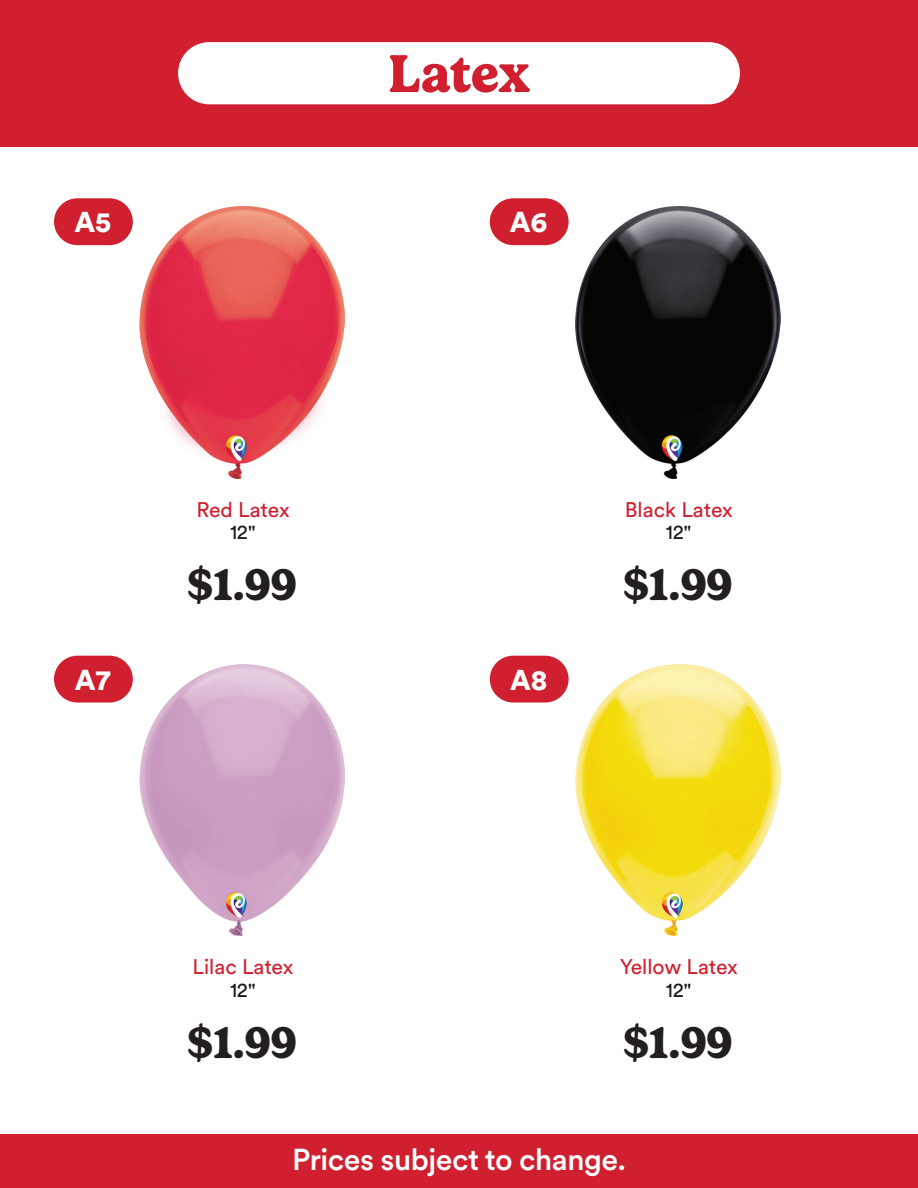
<style>
.page{position:relative;width:918px;height:1188px;background:#fff}
.page>*{position:absolute;margin:0;border:0;box-sizing:border-box;transform-origin:0 0}
.t1{font:700 54px "Gelica";letter-spacing:-.005em;color:#d0202f}
.t2{font:700 45px "Gelica";color:#231f20}
.t3{font:500 30px "Circular XX";letter-spacing:-.015em;color:#fff}
.t4{font:900 28.5px "Circular XX";color:#fff}
.t5{font:21px "Circular XX";letter-spacing:-.005em;color:#d0202f}
.t6{font:20.25px "Circular XX";letter-spacing:-.015em;color:#191a19}
</style>
<div class="page">
<div style="left:0;top:0;width:918px;height:146px;background:#d0202f"></div>
<div style="left:178px;top:42px;width:562px;height:62px;background:#fff;border-radius:31px"></div>
<div style="left:0;top:1134px;width:918px;height:54px;background:#d0202f"></div>
<div style="left:54px;top:198px;width:79px;height:47px;background:#d0202f;border-radius:23px"></div>
<img style="left:140px;top:207px;width:205px;height:271px">
<div style="left:490px;top:198px;width:79px;height:47px;background:#d0202f;border-radius:23px"></div>
<img style="left:575px;top:207px;width:205px;height:271px">
<div style="left:54px;top:656px;width:79px;height:47px;background:#d0202f;border-radius:23px"></div>
<img style="left:140px;top:664px;width:205px;height:272px">
<div style="left:490px;top:656px;width:79px;height:47px;background:#d0202f;border-radius:23px"></div>
<img style="left:575px;top:664px;width:205px;height:272px">
<h3 class="t4" style="left:75px;top:202px;width:38px">A5</h3>
<h1 class="t1" style="left:388px;top:42px;width:144px">Latex</h1>
<h3 class="t4" style="left:510px;top:202px;width:39px">A6</h3>
<h3 class="t4" style="left:75px;top:660px;width:38px">A7</h3>
<p class="t5" style="left:196px;top:495px;width:95px">Red Latex</p>
<p class="t6" style="left:230px;top:519px;width:27px">12"</p>
<h2 class="t2" style="left:187px;top:559px;width:111px">$1.99</h2>
<h3 class="t4" style="left:510px;top:660px;width:39px">A8</h3>
<p class="t5" style="left:625px;top:495px;width:110px">Black Latex</p>
<p class="t6" style="left:666px;top:519px;width:27px">12"</p>
<h2 class="t2" style="left:623px;top:559px;width:111px">$1.99</h2>
<p class="t5" style="left:193px;top:953px;width:102px">Lilac Latex</p>
<p class="t6" style="left:230px;top:976px;width:27px">12"</p>
<h2 class="t2" style="left:187px;top:1016px;width:111px">$1.99</h2>
<p class="t5" style="left:620px;top:953px;width:120px">Yellow Latex</p>
<p class="t6" style="left:666px;top:976px;width:27px">12"</p>
<h2 class="t2" style="left:623px;top:1016px;width:111px">$1.99</h2>
<h3 class="t3" style="left:292px;top:1139px;width:335px">Prices subject to change.</h3>
</div>
